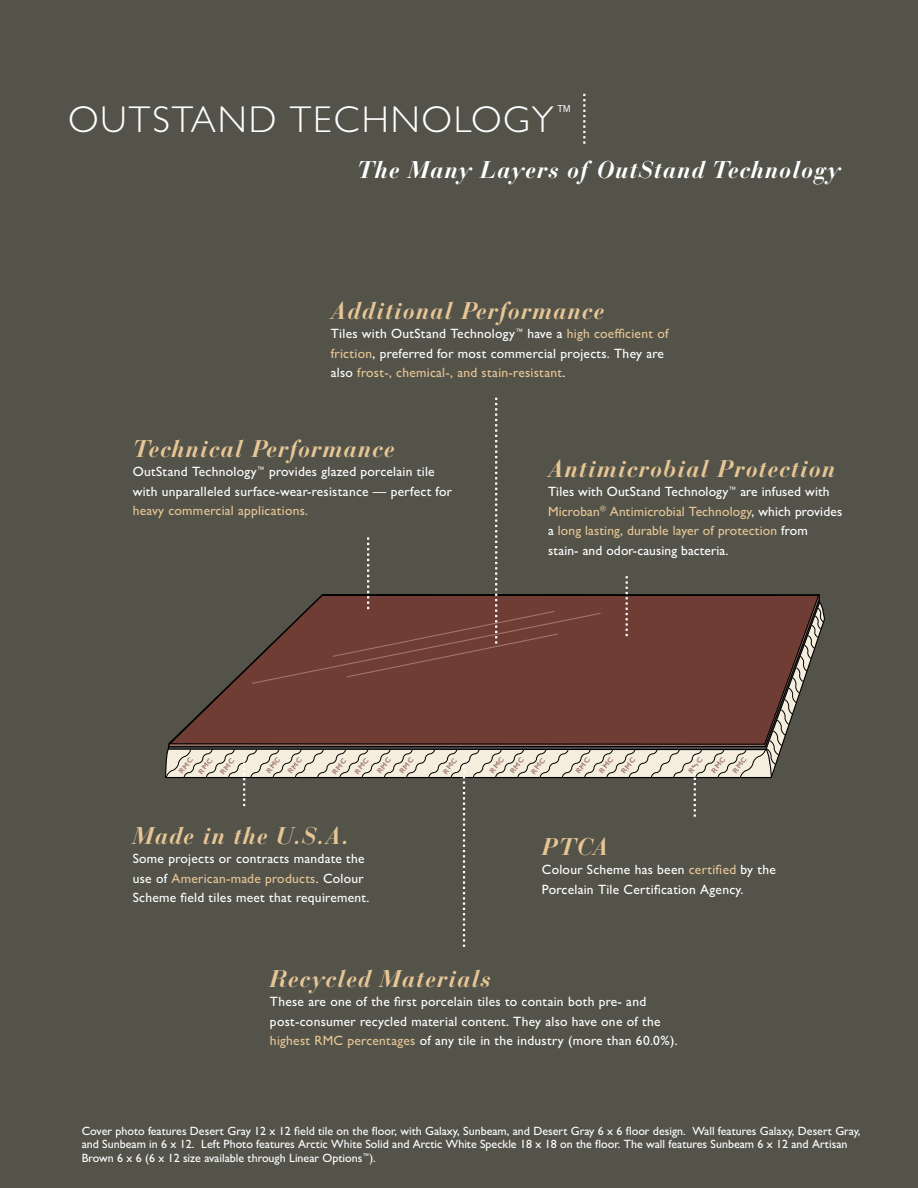
<style>
.page{position:relative;width:918px;height:1188px;background:#54534a}
.page>*{position:absolute;margin:0;border:0;box-sizing:border-box;transform-origin:0 0}
.t1{font:300 37.5px "Gill Sans MT Std";letter-spacing:.055em;color:#fff}
.OUTSTAND_Subtitle{font:italic 700 24px "Bauer Bodoni Std";letter-spacing:.04em;color:#e7c695}
.OUTSTAND_Subtitle-2{font:italic 700 24px "Bauer Bodoni Std";letter-spacing:.04em;color:#fff}
.OUTSTAND_Body_Text{font:500 13.5px/19.5px "Gill Sans MT Std";letter-spacing:.02em;color:#fff}
.SS_Photo_Caption_-_W{font:500 12px/13.5px "Gill Sans MT Std";color:#fff}
.s1{color:#e7c695}
</style>
<div class="page">
<svg style="left:583px;top:94px;width:2px;height:50px"></svg>
<svg style="left:165px;top:398px;width:660px;height:549px"></svg>
<h1 class="t1" style="left:69px;top:96px;width:505px">OUTSTAND TECHNOLOGY<sup>™</sup></h1>
<p class="OUTSTAND_Subtitle-2" style="left:357px;top:154px;width:485px">The Many Layers of OutStand Technology</p>
<p class="OUTSTAND_Subtitle" style="left:331px;top:295px;width:275px">Additional Performance</p>
<p class="OUTSTAND_Body_Text" style="left:331px;top:324px;width:339px">Tiles with OutStand Technology<sup>™</sup> have a <span class="s1">high coefficient of friction</span>, preferred for most commercial projects. They are also <span class="s1">frost-, chemical-, and stain-resistant</span>.</p>
<p class="OUTSTAND_Subtitle" style="left:133px;top:433px;width:264px">Technical Performance</p>
<p class="OUTSTAND_Body_Text" style="left:133px;top:462px;width:321px">OutStand Technology<sup>™</sup> provides glazed porcelain tile with unparalleled surface-wear-resistance — perfect for <span class="s1">heavy commercial applications.</span></p>
<p class="OUTSTAND_Subtitle" style="left:548px;top:454px;width:289px">Antimicrobial Protection</p>
<p class="OUTSTAND_Body_Text" style="left:548px;top:482px;width:296px">Tiles with OutStand Technology<sup>™</sup> are infused with <span class="s1">Microban</span><sup>®</sup> <span class="s1">Antimicrobial Technology</span>, which provides a <span class="s1">long lasting, durable layer of protection</span> from<br>stain- and odor-causing bacteria.</p>
<p class="OUTSTAND_Subtitle" style="left:133px;top:821px;width:218px">Made in the U.S.A.</p>
<p class="OUTSTAND_Body_Text" style="left:133px;top:849px;width:238px">Some projects or contracts mandate the use of <span class="s1">American-made products</span>. Colour<br>Scheme field tiles meet that requirement.</p>
<p class="OUTSTAND_Subtitle" style="left:542px;top:831px;width:68px">PTCA</p>
<p class="OUTSTAND_Body_Text" style="left:542px;top:860px;width:236px">Colour Scheme has been <span class="s1">certified</span> by the<br>Porcelain Tile Certification Agency.</p>
<p class="OUTSTAND_Subtitle" style="left:270px;top:963px;width:223px">Recycled Materials</p>
<p class="OUTSTAND_Body_Text" style="left:270px;top:992px;width:409px">These are one of the first porcelain tiles to contain both pre- and post-consumer recycled material content. They also have one of the <span class="s1">highest RMC percentages</span> of any tile in the industry (more than 60.0%).</p>
<p class="SS_Photo_Caption_-_W" style="left:82px;top:1124px;width:780px">Cover photo features Desert Gray 12 x 12 field tile on the floor, with Galaxy, Sunbeam, and Desert Gray 6 x 6 floor design. Wall features Galaxy, Desert Gray, and Sunbeam in 6 x 12. Left Photo features Arctic White Solid and Arctic White Speckle 18 x 18 on the floor. The wall features Sunbeam 6 x 12 and Artisan<br>Brown 6 x 6 (6 x 12 size available through Linear Options<sup>™</sup>).</p>
</div>
